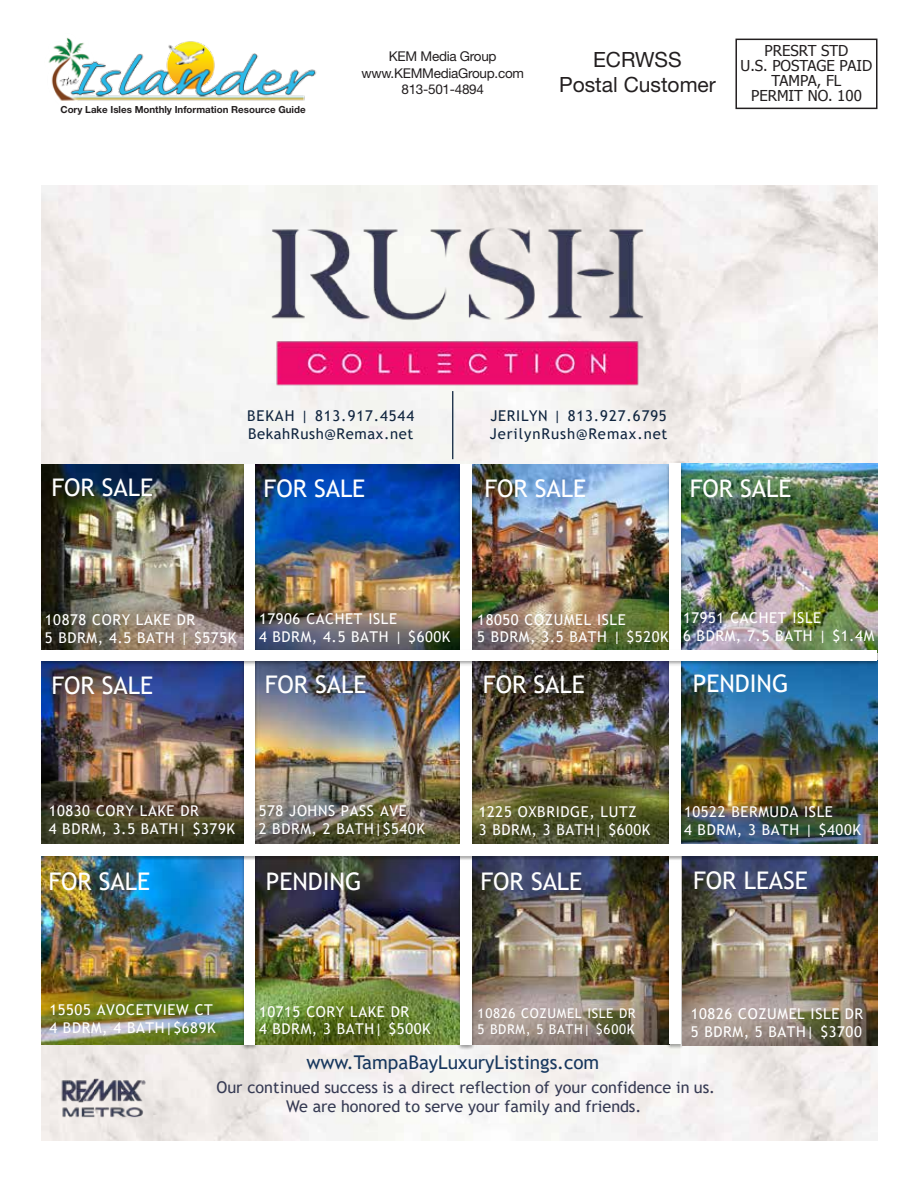
<style>
.page{position:relative;width:918px;height:1188px;background:#fff}
.page>*{position:absolute;margin:0;border:0;box-sizing:border-box;transform-origin:0 0}
.t1{font:24.3px "Trebuchet MS";color:#fff}
.t2{font:21px/25.2px "Helvetica Neue";color:#231f20;text-align:center}
.t3{font:18.9px "Trebuchet MS";color:#17375e}
.t4{font:16.2px/19.5px "Trebuchet MS";color:#363a53;text-align:center}
.t5{font:15px/15px "Tahoma";color:#231f20;text-align:center}
.t6{font:14.85px/17.9px "Trebuchet MS";letter-spacing:.04em;color:#fff}
.t7{font:14.85px/17.9px "Trebuchet MS";letter-spacing:.06em;color:#10253f}
.t8{font:13.5px/16.2px "Helvetica Neue";letter-spacing:-.02em;color:#231f20;text-align:center}
.t9{font:13.5px/16.2px "Trebuchet MS";letter-spacing:.05em;color:#fff}
.t10{font:700 9.75px "Helvetica Neue";color:#231f20}
</style>
<div class="page">
<div style="left:735px;top:39px;width:143px;height:70px;border:2px solid #231f20"></div>
<img style="left:48px;top:37px;width:269px;height:64px">
<img style="left:42px;top:186px;width:836px;height:462px">
<img style="left:42px;top:667px;width:836px;height:473px">
<img style="left:42px;top:667px;width:198px;height:176px">
<img style="left:476px;top:667px;width:189px;height:176px">
<img style="left:229px;top:186px;width:452px;height:242px">
<hr style="left:452px;top:391px;width:1px;height:68px;background:#10253f">
<img style="left:43px;top:1052px;width:115px;height:88px">
<img style="left:685px;top:667px;width:192px;height:176px">
<img style="left:259px;top:465px;width:197px;height:183px">
<img style="left:685px;top:463px;width:192px;height:185px">
<img style="left:476px;top:464px;width:189px;height:184px">
<img style="left:42px;top:464px;width:198px;height:184px">
<img style="left:259px;top:667px;width:197px;height:176px">
<img style="left:42px;top:863px;width:198px;height:182px">
<img style="left:259px;top:863px;width:197px;height:182px">
<img style="left:476px;top:863px;width:189px;height:182px">
<img style="left:240px;top:462px;width:19px;height:589px">
<div style="left:244px;top:464px;width:11px;height:581px;background:#fff"></div>
<img style="left:456px;top:462px;width:20px;height:589px">
<div style="left:461px;top:464px;width:11px;height:581px;background:#fff"></div>
<img style="left:665px;top:461px;width:20px;height:589px">
<div style="left:669px;top:463px;width:12px;height:581px;background:#fff"></div>
<img style="left:42px;top:648px;width:836px;height:19px">
<div style="left:42px;top:650px;width:835px;height:11px;background:#fff"></div>
<img style="left:683px;top:863px;width:195px;height:182px">
<img style="left:42px;top:843px;width:836px;height:20px">
<div style="left:42px;top:845px;width:836px;height:11px;background:#fff"></div>
<p class="t10" style="left:60px;top:104px;width:247px">Cory Lake Isles Monthly Information Resource Guide</p>
<p class="t8" style="left:361px;top:48px;width:164px">KEM Media Group www.KEMMediaGroup.com<br>813-501-4894</p>
<h2 class="t2" style="left:559px;top:47px;width:158px">ECRWSS<br>Postal Customer</h2>
<p class="t5" style="left:741px;top:43px;width:133px">PRESRT STD<br>U.S. POSTAGE PAID<br>TAMPA, FL<br>PERMIT NO. 100</p>
<p class="t7" style="left:247px;top:407px;width:168px">BEKAH | 813.917.4544<br>BekahRush@Remax.net</p>
<p class="t7" style="left:490px;top:407px;width:179px">JERILYN | 813.927.6795<br>JerilynRush@Remax.net</p>
<h1 class="t1" style="left:51px;top:472px;width:103px">FOR SALE</h1>
<h1 class="t1" style="left:264px;top:473px;width:103px">FOR SALE</h1>
<h1 class="t1" style="left:484px;top:473px;width:103px">FOR SALE</h1>
<h1 class="t1" style="left:690px;top:473px;width:103px">FOR SALE</h1>
<p class="t6" style="left:45px;top:611px;width:193px">10878 CORY LAKE DR<br>5 BDRM, 4.5 BATH | $575K</p>
<p class="t6" style="left:259px;top:610px;width:193px">17906 CACHET ISLE<br>4 BDRM, 4.5 BATH | $600K</p>
<p class="t6" style="left:477px;top:610px;width:193px">18050 COZUMEL ISLE<br>5 BDRM, 3.5 BATH | $520K</p>
<p class="t6" style="left:683px;top:609px;width:193px">17951 CACHET ISLE<br>6 BDRM, 7.5 BATH | $1.4M</p>
<h1 class="t1" style="left:51px;top:670px;width:103px">FOR SALE</h1>
<h1 class="t1" style="left:265px;top:669px;width:103px">FOR SALE</h1>
<h1 class="t1" style="left:483px;top:669px;width:103px">FOR SALE</h1>
<h1 class="t1" style="left:693px;top:669px;width:97px">PENDING</h1>
<p class="t6" style="left:49px;top:802px;width:188px">10830 CORY LAKE DR<br>4 BDRM, 3.5 BATH| $379K</p>
<p class="t6" style="left:259px;top:802px;width:168px">578 JOHNS PASS AVE<br>2 BDRM, 2 BATH|$540K</p>
<p class="t6" style="left:479px;top:802px;width:173px">1225 OXBRIDGE, LUTZ<br>3 BDRM, 3 BATH| $600K</p>
<p class="t6" style="left:684px;top:802px;width:178px">10522 BERMUDA ISLE<br>4 BDRM, 3 BATH | $400K</p>
<h1 class="t1" style="left:48px;top:866px;width:103px">FOR SALE</h1>
<h1 class="t1" style="left:266px;top:866px;width:97px">PENDING</h1>
<h1 class="t1" style="left:481px;top:866px;width:103px">FOR SALE</h1>
<h1 class="t1" style="left:693px;top:865px;width:116px">FOR LEASE</h1>
<p class="t6" style="left:49px;top:1001px;width:168px">15505 AVOCETVIEW CT<br>4 BDRM, 4 BATH|$689K</p>
<p class="t6" style="left:259px;top:1002px;width:173px">10715 CORY LAKE DR<br>4 BDRM, 3 BATH| $500K</p>
<p class="t3" style="left:306px;top:1051px;width:294px">www.TampaBayLuxuryListings.com</p>
<p class="t9" style="left:478px;top:1005px;width:160px">10826 COZUMEL ISLE DR<br>5 BDRM, 5 BATH| $600K</p>
<p class="t6" style="left:691px;top:1005px;width:174px">10826 COZUMEL ISLE DR<br>5 BDRM, 5 BATH| $3700</p>
<p class="t4" style="left:217px;top:1077px;width:500px">Our continued success is a direct reflection of your confidence in us.<br>We are honored to serve your family and friends.</p>
</div>
